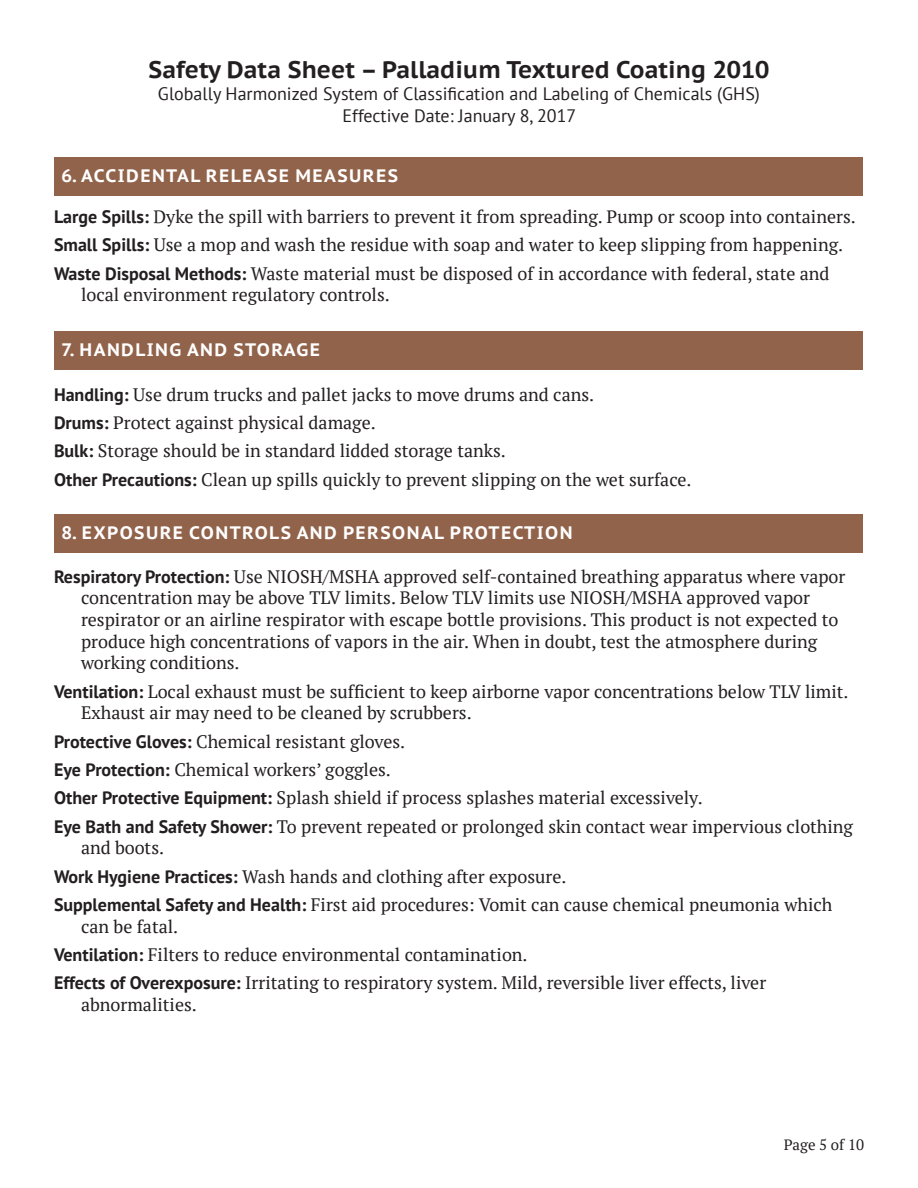
<style>
.page{position:relative;width:918px;height:1188px;background:#fff}
.page>*{position:absolute;margin:0;border:0;box-sizing:border-box;transform-origin:0 0}
.t1{font:700 24px "PT Sans Caption";color:#231f20}
.t2{font:18px/21.6px "PT Serif";color:#231f20}
.t3{font:18px/21.6px "PT Sans";color:#231f20;text-align:center}
.t4{font:700 18px "PT Sans Caption";letter-spacing:.08em;color:#fff}
.t5{font:15px "PT Serif";color:#231f20}
.s1{font-family:"PT Sans";font-weight:700}
</style>
<div class="page">
<div style="left:55px;top:157px;width:808px;height:39px;background:#91634b"></div>
<div style="left:55px;top:331px;width:808px;height:39px;background:#91634b"></div>
<div style="left:55px;top:514px;width:808px;height:39px;background:#91634b"></div>
<h1 class="t1" style="left:149px;top:54px;width:622px">Safety Data Sheet – Palladium Textured Coating 2010</h1>
<p class="t3" style="left:158px;top:82px;width:604px">Globally Harmonized System of Classification and Labeling of Chemicals (GHS)<br>Effective Date: January 8, 2017</p>
<p class="t4" style="left:62px;top:163px;width:338px">6. ACCIDENTAL RELEASE MEASURES</p>
<p class="t2" style="left:54px;top:206px;width:803px"><span class="s1">Large Spills:</span> Dyke the spill with barriers to prevent it from spreading. Pump or scoop into containers.</p>
<p class="t2" style="left:54px;top:234px;width:791px"><span class="s1">Small Spills:</span> Use a mop and wash the residue with soap and water to keep slipping from happening.</p>
<p class="t2" style="left:81px;top:262px;width:750px;text-indent:-27px"><span class="s1">Waste Disposal Methods:</span> Waste material must be disposed of in accordance with federal, state and local environment regulatory controls.</p>
<p class="t4" style="left:62px;top:338px;width:260px">7. HANDLING AND STORAGE</p>
<p class="t2" style="left:54px;top:383px;width:542px"><span class="s1">Handling:</span> Use drum trucks and pallet jacks to move drums and cans.</p>
<p class="t2" style="left:54px;top:412px;width:323px"><span class="s1">Drums:</span> Protect against physical damage.</p>
<p class="t2" style="left:54px;top:440px;width:453px"><span class="s1">Bulk:</span> Storage should be in standard lidded storage tanks.</p>
<p class="t2" style="left:54px;top:468px;width:639px"><span class="s1">Other Precautions:</span> Clean up spills quickly to prevent slipping on the wet surface.</p>
<p class="t4" style="left:62px;top:520px;width:513px">8. EXPOSURE CONTROLS AND PERSONAL PROTECTION</p>
<p class="t2" style="left:81px;top:566px;width:766px;text-indent:-27px"><span class="s1">Respiratory Protection:</span> Use NIOSH/MSHA approved self-contained breathing apparatus where vapor concentration may be above TLV limits. Below TLV limits use NIOSH/MSHA approved vapor respirator or an airline respirator with escape bottle provisions. This product is not expected to produce high concentrations of vapors in the air. When in doubt, test the atmosphere during working conditions.</p>
<p class="t2" style="left:81px;top:680px;width:769px;text-indent:-27px"><span class="s1">Ventilation:</span> Local exhaust must be sufficient to keep airborne vapor concentrations below TLV limit.<br>Exhaust air may need to be cleaned by scrubbers.</p>
<p class="t2" style="left:54px;top:730px;width:353px"><span class="s1">Protective Gloves:</span> Chemical resistant gloves.</p>
<p class="t2" style="left:54px;top:759px;width:338px"><span class="s1">Eye Protection:</span> Chemical workers’ goggles.</p>
<p class="t2" style="left:54px;top:787px;width:650px"><span class="s1">Other Protective Equipment:</span> Splash shield if process splashes material excessively.</p>
<p class="t2" style="left:81px;top:815px;width:773px;text-indent:-27px"><span class="s1">Eye Bath and Safety Shower:</span> To prevent repeated or prolonged skin contact wear impervious clothing and boots.</p>
<p class="t2" style="left:54px;top:865px;width:514px"><span class="s1">Work Hygiene Practices:</span> Wash hands and clothing after exposure.</p>
<p class="t2" style="left:81px;top:894px;width:753px;text-indent:-27px"><span class="s1">Supplemental Safety and Health:</span> First aid procedures: Vomit can cause chemical pneumonia which can be fatal.</p>
<p class="t2" style="left:54px;top:944px;width:475px"><span class="s1">Ventilation:</span> Filters to reduce environmental contamination.</p>
<p class="t2" style="left:81px;top:972px;width:687px;text-indent:-27px"><span class="s1">Effects of Overexposure:</span> Irritating to respiratory system. Mild, reversible liver effects, liver abnormalities.</p>
<p class="t5" style="left:784px;top:1135px;width:82px">Page 5 of 10</p>
</div>
